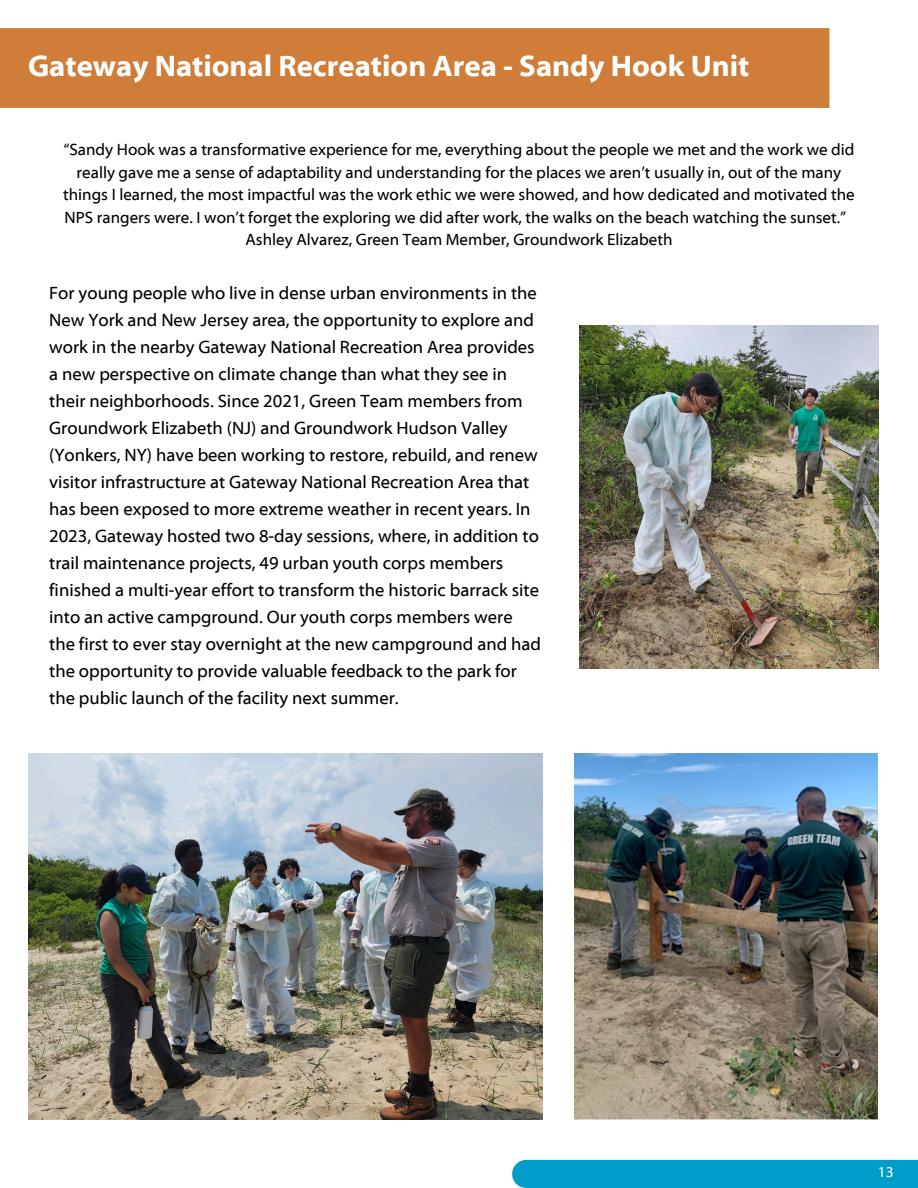
<style>
.page{position:relative;width:918px;height:1188px;background:#fff}
.page>*{position:absolute;margin:0;border:0;box-sizing:border-box;transform-origin:0 0}
.t1{font:700 30px "Myriad Web Pro";color:#feffff}
.t2{font:18px/27px "Myriad Web Pro";color:#000}
.t3{font:16.5px/22.5px "Myriad Web Pro";color:#000;text-align:center}
.t4{font:15px "Myriad Web Pro";color:#feffff}
</style>
<div class="page">
<div style="left:0;top:28px;width:829px;height:80px;background:#cf7d39"></div>
<div style="left:526px;top:1160px;width:392px;height:28px;background:#009dcb"></div>
<img style="left:575px;top:753px;width:302px;height:366px">
<img style="left:579px;top:326px;width:299px;height:343px">
<img style="left:28px;top:753px;width:514px;height:366px">
<p class="t1" style="left:28px;top:49px;width:723px">Gateway National Recreation Area - Sandy Hook Unit</p>
<p class="t3" style="left:63px;top:139px;width:793px">“Sandy Hook was a transformative experience for me, everything about the people we met and the work we did really gave me a sense of adaptability and understanding for the places we aren’t usually in, out of the many things I learned, the most impactful was the work ethic we were showed, and how dedicated and motivated the NPS rangers were. I won’t forget the exploring we did after work, the walks on the beach watching the sunset.”</p>
<p class="t3" style="left:246px;top:229px;width:428px">Ashley Alvarez, Green Team Member, Groundwork Elizabeth</p>
<p class="t2" style="left:49px;top:280px;width:493px">For young people who live in dense urban environments in the New York and New Jersey area, the opportunity to explore and work in the nearby Gateway National Recreation Area provides a new perspective on climate change than what they see in their neighborhoods. Since 2021, Green Team members from Groundwork Elizabeth (NJ) and Groundwork Hudson Valley (Yonkers, NY) have been working to restore, rebuild, and renew visitor infrastructure at Gateway National Recreation Area that has been exposed to more extreme weather in recent years. In 2023, Gateway hosted two 8-day sessions, where, in addition to trail maintenance projects, 49 urban youth corps members finished a multi-year effort to transform the historic barrack site into an active campground. Our youth corps members were the first to ever stay overnight at the new campground and had the opportunity to provide valuable feedback to the park for the public launch of the facility next summer.</p>
<p class="t4" style="left:878px;top:1164px;width:17px">13</p>
</div>
